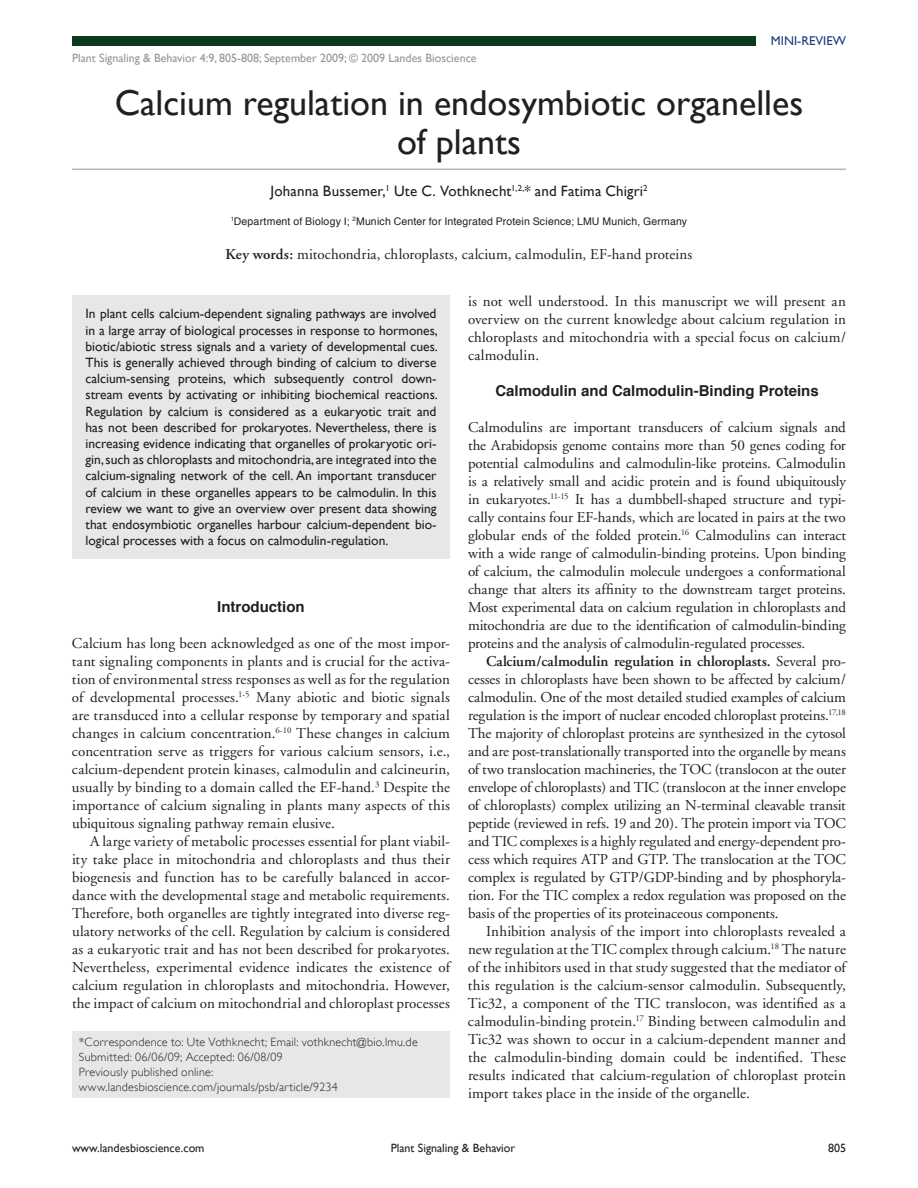
<style>
.page{position:relative;width:918px;height:1188px;background:#fff}
.page>*{position:absolute;margin:0;border:0;box-sizing:border-box;transform-origin:0 0}
.t1{font:36px/39px "Gill Sans";color:#231f20;text-align:center}
.t2{font:15px/18px "Adobe Garamond";letter-spacing:.005em;color:#231f20;text-align:justify}
.t3{font:15px "Gill Sans";letter-spacing:.01em;color:#231f20}
.t4{font:700 15px "Helvetica";color:#231f20}
.t5{font:13.5px/16.2px "Gill Sans";color:#231f20;text-align:justify}
.t6{font:12.75px "Gill Sans";color:#193f7c}
.t7{font:300 12px/15px "Gill Sans";letter-spacing:.02em;color:#231f20}
.t8{font:12px "Gill Sans";color:#939598}
.t9{font:12px "Gill Sans";color:#231f20}
.t10{font:10.5px "Helvetica";letter-spacing:.015em;color:#231f20}
.s1{font-weight:600}
</style>
<div class="page">
<div style="left:72px;top:36px;width:684px;height:10px;background:#0b3b1c"></div>
<hr style="left:72px;top:169px;width:774px;height:1px;background:#939598">
<div style="left:72px;top:296px;width:378px;height:263px;background:#e6e7e9"></div>
<div style="left:72px;top:1031px;width:378px;height:67px;background:#e6e7e9"></div>
<p class="t8" style="left:72px;top:51px;width:406px">Plant Signaling &amp; Behavior 4:9, 805-808; September 2009; © 2009 Landes Bioscience</p>
<p class="t6" style="left:771px;top:33px;width:77px">MINI-REVIEW</p>
<h1 class="t1" style="left:115px;top:83px;width:690px">Calcium regulation in endosymbiotic organelles of plants</h1>
<p class="t3" style="left:270px;top:182px;width:379px">Johanna Bussemer,<sup>1</sup> Ute C. Vothknecht<sup>1,2,</sup>* and Fatima Chigri<sup>2</sup></p>
<p class="t10" style="left:231px;top:213px;width:458px"><sup>1</sup>Department of Biology I; <sup>2</sup>Munich Center for Integrated Protein Science; LMU Munich, Germany</p>
<p class="t2" style="left:225px;top:246px;width:469px"><span class="s1">Key words:</span> mitochondria, chloroplasts, calcium, calmodulin, EF-hand proteins</p>
<p class="t5" style="left:86px;top:306px;width:354px">In plant cells calcium-dependent signaling pathways are involved in a large array of biological processes in response to hormones, biotic/abiotic stress signals and a variety of developmental cues.<br>This is generally achieved through binding of calcium to diverse calcium-sensing proteins, which subsequently control down&shy;stream events by activating or inhibiting biochemical reactions.<br>Regulation by calcium is considered as a eukaryotic trait and has not been described for prokaryotes. Nevertheless, there is increasing evidence indicating that organelles of prokaryotic ori&shy;gin, such as chloroplasts and mitochondria, are integrated into the calcium-signaling network of the cell. An important transducer of calcium in these organelles appears to be calmodulin. In this review we want to give an overview over present data showing that endosymbiotic organelles harbour calcium-dependent bio&shy;logical processes with a focus on calmodulin-regulation.</p>
<p class="t4" style="left:217px;top:595px;width:89px">Introduction</p>
<p class="t2" style="left:72px;top:635px;width:380px">Calcium has long been acknowledged as one of the most impor&shy;tant signaling components in plants and is crucial for the activa&shy;tion of environmental stress responses as well as for the regulation of developmental processes.<sup>1-5</sup> Many abiotic and biotic signals are transduced into a cellular response by temporary and spatial changes in calcium concentration.<sup>6-10</sup> These changes in calcium concentration serve as triggers for various calcium sensors, i.e., calcium-dependent protein kinases, calmodulin and calcineurin, usually by binding to a domain called the EF-hand.<sup>3</sup> Despite the importance of calcium signaling in plants many aspects of this ubiquitous signaling pathway remain elusive.</p>
<p class="t2" style="left:72px;top:833px;width:380px;text-indent:18px">A large variety of metabolic processes essential for plant viabil&shy;ity take place in mitochondria and chloroplasts and thus their biogenesis and function has to be carefully balanced in accor&shy;dance with the developmental stage and metabolic requirements.<br>Therefore, both organelles are tightly integrated into diverse reg&shy;ulatory networks of the cell. Regulation by calcium is considered as a eukaryotic trait and has not been described for prokaryotes.<br>Nevertheless, experimental evidence indicates the existence of calcium regulation in chloroplasts and mitochondria. However, the impact of calcium on mitochondrial and chloroplast processes</p>
<p class="t7" style="left:79px;top:1035px;width:340px">*Correspondence to: Ute Vothknecht; Email: vothknecht@bio.lmu.de Submitted: 06/06/09; Accepted: 06/08/09<br>Previously published online: www.landesbioscience.com/journals/psb/article/9234</p>
<p class="t2" style="left:468px;top:293px;width:379px">is not well understood. In this manuscript we will present an overview on the current knowledge about calcium regulation in chloroplasts and mitochondria with a special focus on calcium/ calmodulin.</p>
<p class="t4" style="left:495px;top:379px;width:325px">Calmodulin and Calmodulin-Binding Proteins</p>
<p class="t2" style="left:468px;top:419px;width:380px">Calmodulins are important transducers of calcium signals and the Arabidopsis genome contains more than 50 genes coding for potential calmodulins and calmodulin-like proteins. Calmodulin is a relatively small and acidic protein and is found ubiquitously in eukaryotes.<sup>11-15</sup> It has a dumbbell-shaped structure and typi&shy;cally contains four EF-hands, which are located in pairs at the two globular ends of the folded protein.<sup>16</sup> Calmodulins can interact with a wide range of calmodulin-binding proteins. Upon binding of calcium, the calmodulin molecule undergoes a conformational change that alters its affinity to the downstream target proteins.<br>Most experimental data on calcium regulation in chloroplasts and mitochondria are due to the identification of calmodulin-binding proteins and the analysis of calmodulin-regulated processes.</p>
<p class="t2" style="left:468px;top:653px;width:380px;text-indent:18px"><span class="s1">Calcium/calmodulin regulation in chloroplasts.</span> Several pro&shy;cesses in chloroplasts have been shown to be affected by calcium/ calmodulin. One of the most detailed studied examples of calcium regulation is the import of nuclear encoded chloroplast proteins.<sup>17,18<br></sup>The majority of chloroplast proteins are synthesized in the cytosol and are post-translationally transported into the organelle by means of two translocation machineries, the TOC (translocon at the outer envelope of chloroplasts) and TIC (translocon at the inner envelope of chloroplasts) complex utilizing an N-terminal cleavable transit peptide (reviewed in refs. 19 and 20). The protein import via TOC and TIC complexes is a highly regulated and energy-dependent pro&shy;cess which requires ATP and GTP. The translocation at the TOC complex is regulated by GTP/GDP-binding and by phosphoryla&shy;tion. For the TIC complex a redox regulation was proposed on the basis of the properties of its proteinaceous components.</p>
<p class="t2" style="left:468px;top:923px;width:380px;text-indent:18px">Inhibition analysis of the import into chloroplasts revealed a new regulation at the TIC complex through calcium.<sup>18</sup> The nature of the inhibitors used in that study suggested that the mediator of this regulation is the calcium-sensor calmodulin. Subsequently, Tic32, a component of the TIC translocon, was identified as a calmodulin-binding protein.<sup>17</sup> Binding between calmodulin and Tic32 was shown to occur in a calcium-dependent manner and the calmodulin-binding domain could be indentified. These results indicated that calcium-regulation of chloroplast protein import takes place in the inside of the organelle.</p>
<p class="t9" style="left:72px;top:1141px;width:134px">www.landesbioscience.com</p>
<p class="t9" style="left:391px;top:1141px;width:126px">Plant Signaling &amp; Behavior</p>
<p class="t9" style="left:828px;top:1141px;width:19px">805</p>
</div>
